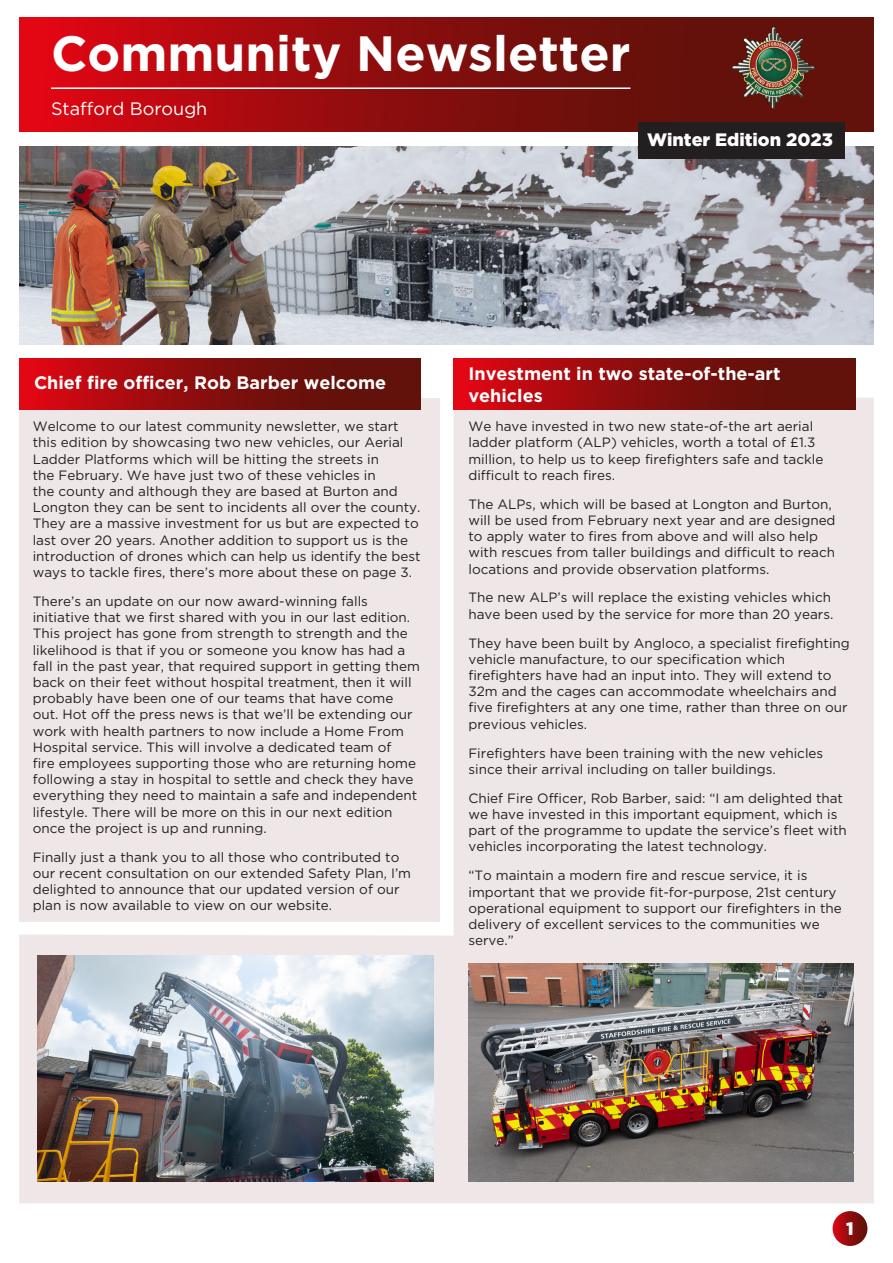
<style>
.page{position:relative;width:893px;height:1263px;background:#fff}
.page>*{position:absolute;margin:0;border:0;box-sizing:border-box;transform-origin:0 0}
.t1{font:700 49.5px "Gotham";color:#fff}
.t2{font:700 18px/21.6px "Gotham";color:#fff}
.t3{font:900 18px "Gotham";color:#fff}
.t4{font:18px "Gotham";color:#fff}
.t5{font:13.5px/16.2px "Gotham";color:#231f20}
</style>
<div class="page">
<svg style="left:19px;top:18px;width:855px;height:114px;background:#920c0d"></svg>
<img style="left:733px;top:28px;width:81px;height:80px">
<svg style="left:19px;top:358px;width:402px;height:40px;background:#8e0d0d"></svg>
<div style="left:19px;top:398px;width:855px;height:805px;background:#efe7e7"></div>
<svg style="left:454px;top:358px;width:401px;height:51px;background:#8e0d0d"></svg>
<img style="left:19px;top:147px;width:855px;height:197px">
<svg style="left:833px;top:1211px;width:34px;height:35px"></svg>
<hr style="left:51px;top:87px;width:579px;height:2px;background:#fff">
<div style="left:638px;top:123px;width:207px;height:36px;background:#231f20"></div>
<img style="left:468px;top:963px;width:385px;height:218px">
<img style="left:38px;top:955px;width:396px;height:226px">
<p class="t1" style="left:51px;top:25px;width:581px">Community Newsletter</p>
<p class="t4" style="left:51px;top:99px;width:158px">Stafford Borough</p>
<p class="t3" style="left:647px;top:129px;width:187px">Winter Edition 2023</p>
<p class="t2" style="left:34px;top:371px;width:354px">Chief fire officer, Rob Barber welcome</p>
<p class="t5" style="left:33px;top:418px;width:389px">Welcome to our latest community newsletter, we start this edition by showcasing two new vehicles, our Aerial Ladder Platforms which will be hitting the streets in<br>the February. We have just two of these vehicles in<br>the county and although they are based at Burton and Longton they can be sent to incidents all over the county.<br>They are a massive investment for us but are expected to last over 20 years. Another addition to support us is the introduction of drones which can help us identify the best ways to tackle fires, there’s more about these on page 3.</p>
<p class="t5" style="left:33px;top:593px;width:389px">There’s an update on our now award-winning falls initiative that we first shared with you in our last edition.<br>This project has gone from strength to strength and the likelihood is that if you or someone you know has had a fall in the past year, that required support in getting them back on their feet without hospital treatment, then it will probably have been one of our teams that have come out. Hot off the press news is that we’ll be extending our work with health partners to now include a Home From Hospital service. This will involve a dedicated team of<br>fire employees supporting those who are returning home following a stay in hospital to settle and check they have everything they need to maintain a safe and independent lifestyle. There will be more on this in our next edition once the project is up and running.</p>
<p class="t5" style="left:33px;top:849px;width:380px">Finally just a thank you to all those who contributed to our recent consultation on our extended Safety Plan, I’m delighted to announce that our updated version of our plan is now available to view on our website.</p>
<p class="t2" style="left:468px;top:363px;width:314px">Investment in two state-of-the-art vehicles</p>
<p class="t5" style="left:468px;top:418px;width:356px">We have invested in two new state-of-the art aerial ladder platform (ALP) vehicles, worth a total of £1.3 million, to help us to keep firefighters safe and tackle difficult to reach fires.</p>
<p class="t5" style="left:468px;top:496px;width:369px">The ALPs, which will be based at Longton and Burton, will be used from February next year and are designed to apply water to fires from above and will also help with rescues from taller buildings and difficult to reach locations and provide observation platforms.</p>
<p class="t5" style="left:468px;top:589px;width:366px">The new ALP’s will replace the existing vehicles which have been used by the service for more than 20 years.</p>
<p class="t5" style="left:468px;top:634px;width:383px">They have been built by Angloco, a specialist firefighting vehicle manufacture, to our specification which firefighters have had an input into. They will extend to 32m and the cages can accommodate wheelchairs and five firefighters at any one time, rather than three on our previous vehicles.</p>
<p class="t5" style="left:468px;top:744px;width:356px">Firefighters have been training with the new vehicles since their arrival including on taller buildings.</p>
<p class="t5" style="left:468px;top:790px;width:380px">Chief Fire Officer, Rob Barber, said: “I am delighted that we have invested in this important equipment, which is part of the programme to update the service’s fleet with vehicles incorporating the latest technology.</p>
<p class="t5" style="left:468px;top:867px;width:375px">“To maintain a modern fire and rescue service, it is important that we provide fit-for-purpose, 21st century operational equipment to support our firefighters in the delivery of excellent services to the communities we serve.”</p>
<p class="t3" style="left:846px;top:1218px;width:9px">1</p>
</div>
